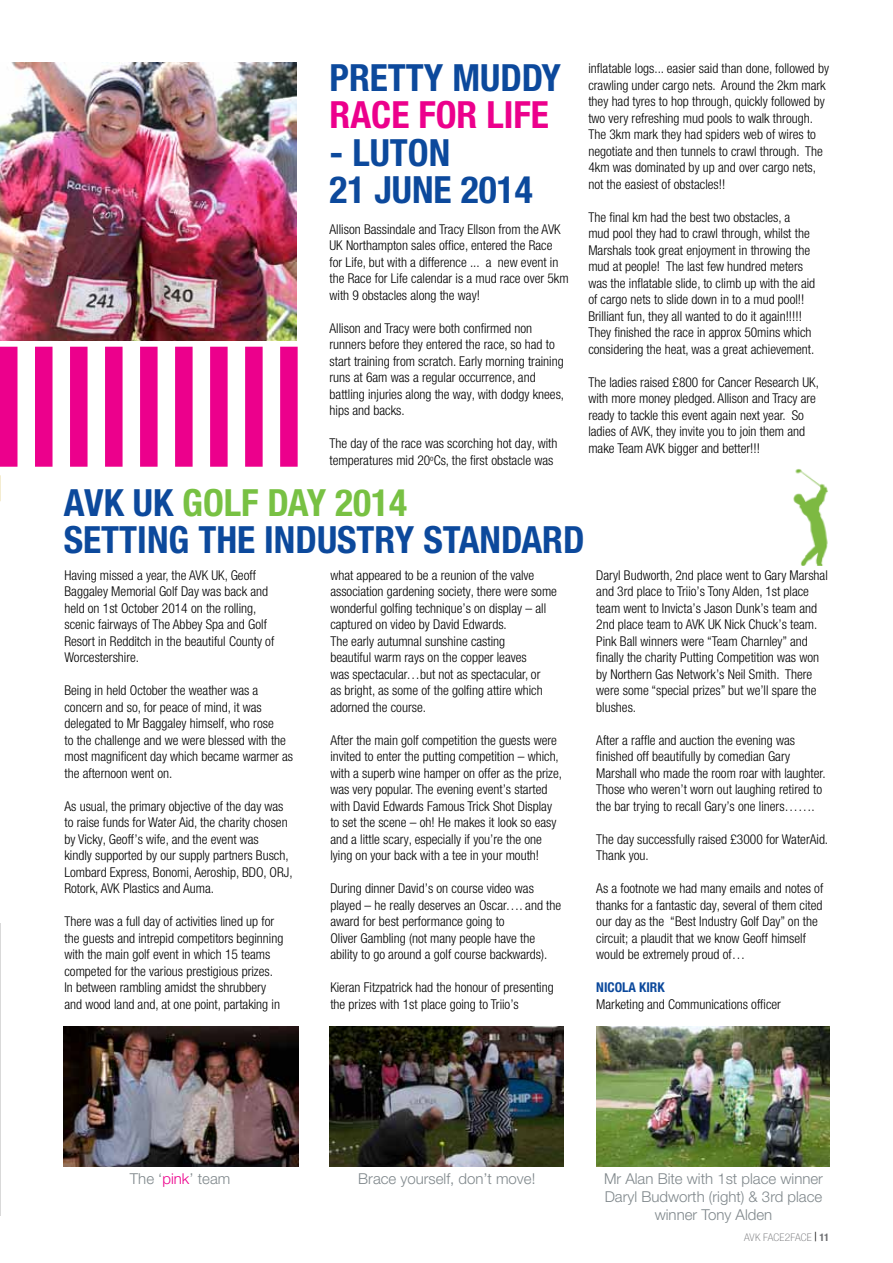
<style>
.page{position:relative;width:893px;height:1263px;background:#fff}
.page>*{position:absolute;margin:0;border:0;box-sizing:border-box;transform-origin:0 0}
.t1{font:700 condensed 37.5px/37.5px "Helvetica Neue LT Pro";color:#0c499c}
.t2{font:700 condensed 37.5px "Helvetica Neue LT Pro";color:#ec008c}
.t3{font:300 15px/18px "Helvetica Neue LT Pro";color:#7f878b;text-align:center}
.t4{font:300 condensed 13.5px/16.5px "Helvetica Neue LT Pro";color:#000}
.t5{font:700 condensed 13.5px "Helvetica Neue LT Pro";color:#0c499c}
.t6{font:100 condensed 10.5px "Helvetica Neue LT Pro";letter-spacing:.01em;color:#6d6e71;scale:1.1 1}
.s1{color:#78c143}
.s2{color:#ec008c}
.s3{font-family:"Times New Roman";font-weight:700;font-stretch:normal;color:#000}
.s4{font-weight:700}
</style>
<div class="page">
<img style="left:0;top:340px;width:6px;height:7px">
<svg style="left:0;top:924px;width:1px;height:291px"></svg>
<svg style="left:0;top:475px;width:1px;height:26px"></svg>
<img style="left:0;top:63px;width:296px;height:277px">
<svg style="left:0;top:347px;width:298px;height:120px"></svg>
<img style="left:793px;top:469px;width:35px;height:96px">
<img style="left:64px;top:1027px;width:234px;height:139px">
<img style="left:329px;top:1027px;width:234px;height:139px">
<img style="left:596px;top:1027px;width:234px;height:139px">
<h1 class="t1" style="left:330px;top:58px;width:39px">PRETTY</h1>
<h1 class="t1" style="left:452px;top:58px;width:49px">MUDDY</h1>
<h1 class="t2" style="left:330px;top:92px;width:42px">RACE</h1>
<h1 class="t2" style="left:418px;top:92px;width:20px">FOR</h1>
<h1 class="t2" style="left:486px;top:92px;width:33px">LIFE</h1>
<h1 class="t1" style="left:330px;top:133px;width:83px">- LUTON<br>21 JUNE</h1>
<h1 class="t1" style="left:461px;top:170px;width:73px">2014</h1>
<p class="t4" style="left:330px;top:221px;width:241px">Allison Bassindale and Tracy Ellson from the AVK UK Northampton sales office, entered the Race<br>for Life, but with a difference ... a new event in the Race for Life calendar is a mud race over 5km with 9 obstacles along the way!</p>
<p class="t4" style="left:330px;top:320px;width:236px">Allison and Tracy were both confirmed non runners before they entered the race, so had to start training from scratch. Early morning training runs at 6am was a regular occurrence, and battling injuries along the way, with dodgy knees, hips and backs.</p>
<p class="t4" style="left:330px;top:435px;width:229px">The day of the race was scorching hot day, with temperatures mid 20<sup>o</sup>Cs, the first obstacle was</p>
<p class="t4" style="left:588px;top:60px;width:242px">inflatable logs... easier said than done, followed by crawling under cargo nets. Around the 2km mark they had tyres to hop through, quickly followed by two very refreshing mud pools to walk through.<br>The 3km mark they had spiders web of wires to negotiate and then tunnels to crawl through. The 4km was dominated by up and over cargo nets, not the easiest of obstacles!!</p>
<p class="t4" style="left:588px;top:209px;width:228px">The final km had the best two obstacles, a<br>mud pool they had to crawl through, whilst the Marshals took great enjoyment in throwing the mud at people! The last few hundred meters was the inflatable slide, to climb up with the aid of cargo nets to slide down in to a mud pool!!<br>Brilliant fun, they all wanted to do it again!!!!!<br>They finished the race in approx 50mins which considering the heat, was a great achievement.</p>
<p class="t4" style="left:588px;top:374px;width:232px">The ladies raised £800 for Cancer Research UK, with more money pledged. Allison and Tracy are ready to tackle this event again next year. So ladies of AVK, they invite you to join them and make Team AVK bigger and better!!!</p>
<h1 class="t1" style="left:64px;top:483px;width:522px">AVK UK <span class="s1">GOLF DAY 2014<br></span>SETTING THE INDUSTRY STANDARD</h1>
<p class="t4" style="left:64px;top:567px;width:211px">Having missed a year, the AVK UK, Geoff Baggaley Memorial Golf Day was back and held on 1st October 2014 on the rolling, scenic fairways of The Abbey Spa and Golf Resort in Redditch in the beautiful County of Worcestershire.</p>
<p class="t4" style="left:64px;top:682px;width:230px">Being in held October the weather was a concern and so, for peace of mind, it was delegated to Mr Baggaley himself, who rose<br>to the challenge and we were blessed with the most magnificent day which became warmer as the afternoon went on.</p>
<p class="t4" style="left:64px;top:798px;width:230px">As usual, the primary objective of the day was to raise funds for Water Aid, the charity chosen by Vicky, Geoff’s wife, and the event was<br>kindly supported by our supply partners Busch, Lombard Express, Bonomi, Aeroship, BDO, ORJ, Rotork, AVK Plastics and Auma.</p>
<p class="t4" style="left:64px;top:913px;width:220px">There was a full day of activities lined up for the guests and intrepid competitors beginning with the main golf event in which 15 teams competed for the various prestigious prizes.<br>In between rambling amidst the shrubbery and wood land and, at one point, partaking in</p>
<p class="t4" style="left:330px;top:567px;width:228px">what appeared to be a reunion of the valve association gardening society, there were some wonderful golfing technique’s on display – all captured on video by David Edwards.<br>The early autumnal sunshine casting<br>beautiful warm rays on the copper leaves<br>was spectacular…but not as spectacular, or<br>as bright, as some of the golfing attire which adorned the course.</p>
<p class="t4" style="left:330px;top:732px;width:233px">After the main golf competition the guests were invited to enter the putting competition – which, with a superb wine hamper on offer as the prize, was very popular. The evening event’s started with David Edwards Famous Trick Shot Display to set the scene – oh! He makes it look so easy and a little scary, especially if you’re the one lying on your back with a tee in your mouth!</p>
<p class="t4" style="left:330px;top:880px;width:232px">During dinner David’s on course video was played – he really deserves an Oscar…. and the award for best performance going to<br>Oliver Gambling (not many people have the ability to go around a golf course backwards).</p>
<p class="t4" style="left:330px;top:979px;width:225px">Kieran Fitzpatrick had the honour of presenting the prizes with 1st place going to Triio’s</p>
<p class="t4" style="left:596px;top:566px;width:233px">Daryl Budworth, 2nd place went to Gary Marshal and 3rd place to Triio’s Tony Alden, 1st place team went to Invicta’s Jason Dunk’s team and 2nd place team to AVK UK Nick Chuck’s team.<br>Pink Ball winners were “Team Charnley” and finally the charity Putting Competition was won by Northern Gas Network’s Neil Smith. There were some “special prizes” but we’ll spare the blushes.</p>
<p class="t4" style="left:596px;top:731px;width:231px">After a raffle and auction the evening was finished off beautifully by comedian Gary Marshall who made the room roar with laughter.<br>Those who weren’t worn out laughing retired to the bar trying to recall Gary’s one liners…….</p>
<p class="t4" style="left:596px;top:830px;width:233px">The day successfully raised £3000 for WaterAid.<br>Thank you.</p>
<p class="t4" style="left:596px;top:880px;width:228px">As a footnote we had many emails and notes of thanks for a fantastic day, several of them cited our day as the “Best Industry Golf Day” on the circuit; a plaudit that we know Geoff himself would be extremely proud of…</p>
<p class="t5" style="left:596px;top:979px;width:15px">NICOLA</p>
<p class="t5" style="left:639px;top:979px;width:15px">KIRK</p>
<p class="t4" style="left:596px;top:995px;width:186px">Marketing and Communications officer</p>
<p class="t3" style="left:130px;top:1169px;width:102px">The ‘<span class="s2">pink</span>’ team</p>
<p class="t3" style="left:358px;top:1169px;width:179px">Brace yourself, don’t move!</p>
<p class="t3" style="left:604px;top:1169px;width:220px">Mr Alan Bite with 1st place winner<br>Daryl Budworth (right) &amp; 3rd place winner Tony Alden</p>
<p class="t6" style="left:744px;top:1231px;width:79px">AVK FACE2FACE <span class="s3">|</span> <span class="s4">11</span></p>
</div>
